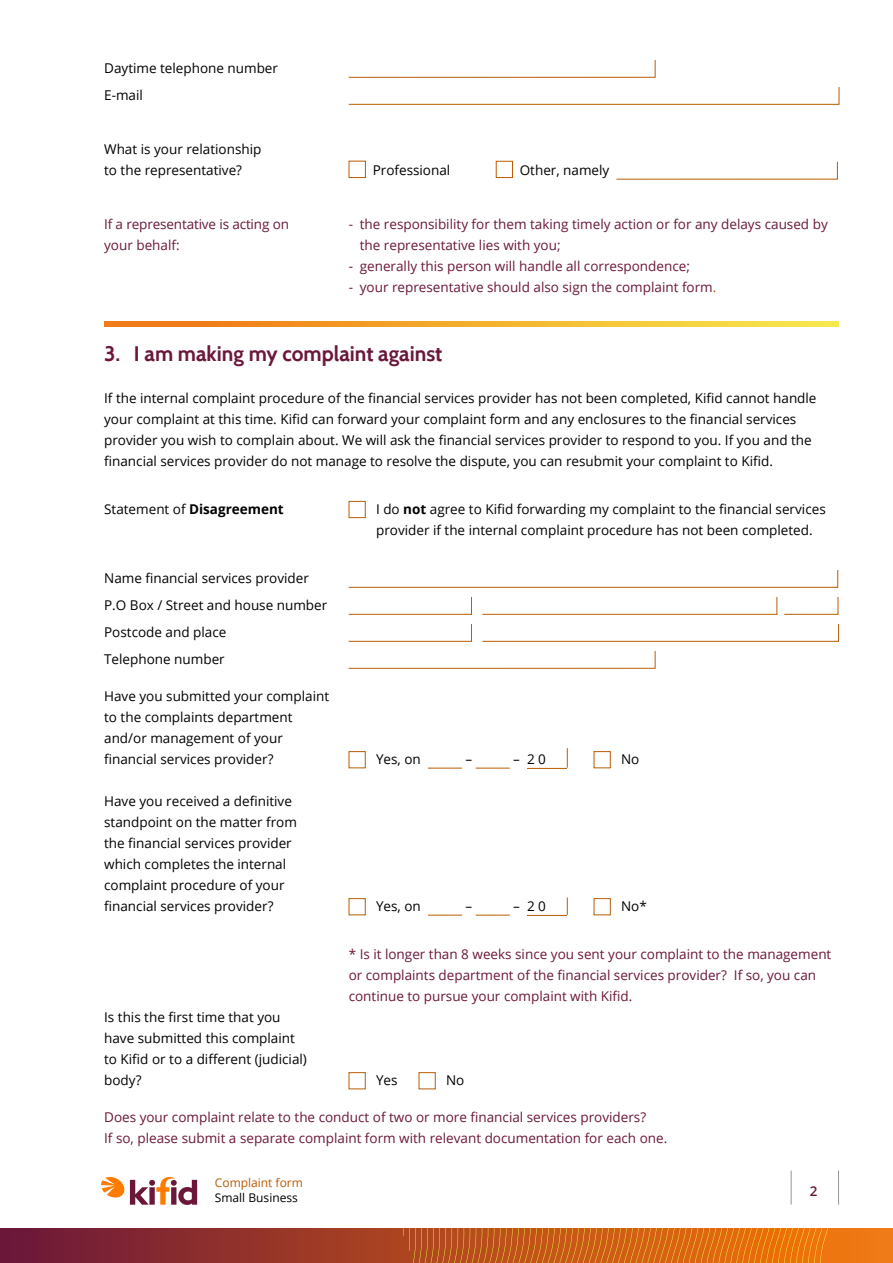
<style>
.page{position:relative;width:893px;height:1263px;background:#fff}
.page>*{position:absolute;margin:0;border:0;box-sizing:border-box;transform-origin:0 0}
.Alineakop_14_18{font:700 21px "Cabin";color:#6b173b}
.Introtekst_9_14{font:13.5px/21px "Open Sans";color:#000}
.Introtekst_9_14-2{font:13.5px/21px "Open Sans";color:#6b173b}
.Formuliertekst_9_18{font:13.5px/21px "Open Sans";color:#000}
.Introtekst_9_14-3{font:700 13.5px "Open Sans";color:#000}
.t1{font:600 13.5px "Open Sans";color:#6b173b}
.t2{font:12px "Open Sans";color:#ba5b02}
.t3{font:12px "Open Sans";color:#000}
.s1{color:#ba5c03}
.s2{font-weight:400}
.s3{font-weight:700}
</style>
<div class="page">
<svg style="left:101px;top:1176px;width:96px;height:29px"></svg>
<svg style="left:0;top:1229px;width:893px;height:34px;background:#9a392b"></svg>
<svg style="left:138px;top:1229px;width:694px;height:34px;background:#bb541e"></svg>
<hr style="left:791px;top:1170px;width:1px;height:34px;background:#969696">
<hr style="left:838px;top:1170px;width:1px;height:34px;background:#969696">
<svg style="left:348px;top:60px;width:308px;height:18px"></svg>
<svg style="left:348px;top:87px;width:492px;height:18px"></svg>
<div style="left:349px;top:161px;width:17px;height:17px;border:1px solid #ba5c03"></div>
<div style="left:496px;top:161px;width:17px;height:17px;border:1px solid #ba5c03"></div>
<svg style="left:616px;top:161px;width:222px;height:19px"></svg>
<svg style="left:104px;top:322px;width:735px;height:5px;background:#f2ae2f"></svg>
<div style="left:349px;top:501px;width:17px;height:17px;border:1px solid #ba5c03"></div>
<svg style="left:348px;top:570px;width:490px;height:18px"></svg>
<svg style="left:348px;top:597px;width:124px;height:18px"></svg>
<svg style="left:482px;top:597px;width:357px;height:18px"></svg>
<svg style="left:348px;top:624px;width:124px;height:18px"></svg>
<svg style="left:482px;top:624px;width:357px;height:18px"></svg>
<svg style="left:348px;top:651px;width:308px;height:18px"></svg>
<div style="left:349px;top:751px;width:17px;height:17px;border:1px solid #ba5c03"></div>
<hr style="left:428px;top:768px;width:34px;height:1px;background:#ba5c03">
<hr style="left:476px;top:768px;width:34px;height:1px;background:#ba5c03">
<svg style="left:527px;top:748px;width:41px;height:21px"></svg>
<div style="left:594px;top:751px;width:17px;height:17px;border:1px solid #ba5c03"></div>
<div style="left:349px;top:898px;width:17px;height:17px;border:1px solid #ba5c03"></div>
<hr style="left:428px;top:915px;width:34px;height:1px;background:#ba5c03">
<hr style="left:476px;top:915px;width:34px;height:1px;background:#ba5c03">
<svg style="left:527px;top:897px;width:41px;height:19px"></svg>
<div style="left:594px;top:898px;width:17px;height:17px;border:1px solid #ba5c03"></div>
<div style="left:349px;top:1072px;width:17px;height:17px;border:1px solid #ba5c03"></div>
<div style="left:419px;top:1072px;width:17px;height:17px;border:1px solid #ba5c03"></div>
<p class="Introtekst_9_14" style="left:104px;top:57px;width:175px">Daytime telephone number</p>
<p class="Introtekst_9_14" style="left:104px;top:84px;width:40px">E-mail</p>
<p class="Formuliertekst_9_18" style="left:104px;top:138px;width:159px">What is your relationship to the representative?</p>
<p class="Formuliertekst_9_18" style="left:373px;top:159px;width:79px">Professional</p>
<p class="Formuliertekst_9_18" style="left:520px;top:159px;width:91px">Other, namely</p>
<p class="Introtekst_9_14-2" style="left:104px;top:213px;width:186px">If a representative is acting on your behalf:</p>
<p class="Introtekst_9_14-2" style="left:360px;top:213px;width:470px;text-indent:-11px">- the responsibility for them taking timely action or for any delays caused by the representative lies with you;</p>
<p class="Introtekst_9_14-2" style="left:349px;top:255px;width:343px">- generally this person will handle all correspondence;</p>
<p class="Introtekst_9_14-2" style="left:349px;top:276px;width:369px">- your representative should also sign the complaint form<span class="s1">.</span></p>
<h1 class="Alineakop_14_18" style="left:104px;top:341px;width:340px">3. I am making my complaint against</h1>
<p class="Introtekst_9_14" style="left:104px;top:387px;width:714px">If the internal complaint procedure of the financial services provider has not been completed, Kifid cannot handle your complaint at this time. Kifid can forward your complaint form and any enclosures to the financial services provider you wish to complain about. We will ask the financial services provider to respond to you. If you and the financial services provider do not manage to resolve the dispute, you can resubmit your complaint to Kifid.</p>
<p class="Introtekst_9_14-3" style="left:104px;top:499px;width:181px"><span class="s2">Statement of</span> Disagreement</p>
<p class="Introtekst_9_14" style="left:376px;top:498px;width:451px">I do <span class="s3">not</span> agree to Kifid forwarding my complaint to the financial services provider if the internal complaint procedure has not been completed.</p>
<p class="Formuliertekst_9_18" style="left:104px;top:567px;width:206px">Name financial services provider</p>
<p class="Formuliertekst_9_18" style="left:104px;top:594px;width:225px">P.O Box / Street and house number</p>
<p class="Formuliertekst_9_18" style="left:104px;top:621px;width:124px">Postcode and place</p>
<p class="Formuliertekst_9_18" style="left:104px;top:648px;width:122px">Telephone number</p>
<p class="Formuliertekst_9_18" style="left:104px;top:685px;width:227px">Have you submitted your complaint to the complaints department and/or management of your financial services provider?</p>
<p class="Formuliertekst_9_18" style="left:376px;top:748px;width:46px">Yes, on</p>
<p class="Formuliertekst_9_18" style="left:465px;top:748px;width:8px">–</p>
<p class="Formuliertekst_9_18" style="left:513px;top:748px;width:34px">– 2 0</p>
<p class="Formuliertekst_9_18" style="left:621px;top:748px;width:20px">No</p>
<p class="Formuliertekst_9_18" style="left:104px;top:790px;width:194px">Have you received a definitive standpoint on the matter from the financial services provider which completes the internal complaint procedure of your financial services provider?</p>
<p class="Formuliertekst_9_18" style="left:376px;top:895px;width:46px">Yes, on</p>
<p class="Formuliertekst_9_18" style="left:465px;top:895px;width:8px">–</p>
<p class="Formuliertekst_9_18" style="left:513px;top:895px;width:34px">– 2 0</p>
<p class="Formuliertekst_9_18" style="left:621px;top:895px;width:27px">No*</p>
<p class="Introtekst_9_14-2" style="left:349px;top:943px;width:484px">* Is it longer than 8 weeks since you sent your complaint to the management or complaints department of the financial services provider? If so, you can continue to pursue your complaint with Kifid.</p>
<p class="Introtekst_9_14" style="left:104px;top:1006px;width:204px">Is this the first time that you have submitted this complaint to Kifid or to a different (judicial) body?</p>
<p class="Introtekst_9_14" style="left:376px;top:1069px;width:23px">Yes</p>
<p class="Introtekst_9_14" style="left:446px;top:1069px;width:20px">No</p>
<p class="Introtekst_9_14-2" style="left:104px;top:1106px;width:565px">Does your complaint relate to the conduct of two or more financial services providers?<br>If so, please submit a separate complaint form with relevant documentation for each one.</p>
<p class="t2" style="left:215px;top:1174px;width:90px">Complaint form</p>
<p class="t3" style="left:215px;top:1189px;width:85px">Small Business</p>
<p class="t1" style="left:810px;top:1181px;width:9px">2</p>
</div>
